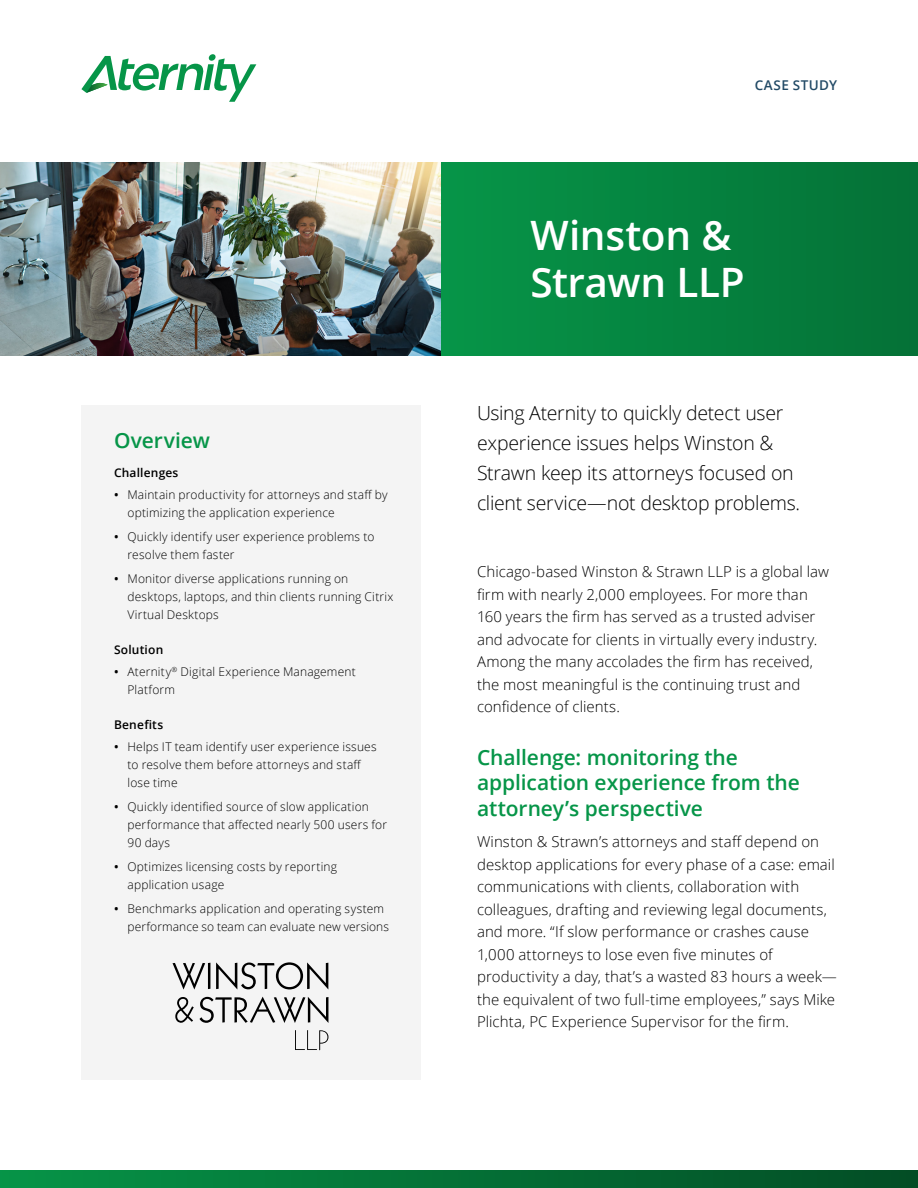
<style>
.page{position:relative;width:918px;height:1188px;background:#fff}
.page>*{position:absolute;margin:0;border:0;box-sizing:border-box;transform-origin:0 0}
.Cover_Title{font:600 40.5px/46.5px "Open Sans";letter-spacing:-.01em;color:#fff}
.Subhead_Span{font:600 21px/25.5px "Open Sans";letter-spacing:-.005em;color:#069548}
.Intro_Narrow_Column{font:300 19.5px/30px "Open Sans";letter-spacing:-.015em;color:#000}
.Body{font:300 15px/22.5px "Open Sans";letter-spacing:.005em;color:#000}
.Cover_Label{font:600 13.5px "Open Sans";letter-spacing:.03em;color:#224a66}
.t1{font:300 12px/18px "Open Sans";letter-spacing:.015em;color:#000}
.Key_Features_Subhead{font:600 12px "Open Sans";letter-spacing:.015em;color:#000}
.s1{font-weight:600}
</style>
<div class="page">
<svg style="left:81px;top:54px;width:175px;height:48px"></svg>
<div style="left:0;top:1170px;width:918px;height:18px;background:linear-gradient(to right,#069448,#034d25)"></div>
<div style="left:441px;top:162px;width:477px;height:194px;background:linear-gradient(to right,#069548,#057136)"></div>
<div style="left:81px;top:405px;width:340px;height:675px;background:#f4f4f4"></div>
<img style="left:0;top:162px;width:441px;height:194px">
<svg style="left:295px;top:1030px;width:33px;height:20px"></svg>
<svg style="left:200px;top:997px;width:128px;height:26px"></svg>
<svg style="left:216px;top:962px;width:112px;height:28px"></svg>
<hr style="left:208px;top:963px;width:2px;height:26px;background:#000">
<svg style="left:173px;top:963px;width:32px;height:27px"></svg>
<svg style="left:175px;top:997px;width:19px;height:26px"></svg>
<p class="Subhead_Span" style="left:114px;top:427px;width:98px">Overview</p>
<p class="Key_Features_Subhead" style="left:114px;top:464px;width:66px">Challenges</p>
<p class="t1" style="left:128px;top:485px;width:262px;text-indent:-14px"><span class="s1">•</span> Maintain productivity for attorneys and staff by optimizing the application experience</p>
<p class="t1" style="left:128px;top:527px;width:248px;text-indent:-14px"><span class="s1">•</span> Quickly identify user experience problems to resolve them faster</p>
<p class="t1" style="left:128px;top:569px;width:268px;text-indent:-14px"><span class="s1">•</span> Monitor diverse applications running on desktops, laptops, and thin clients running Citrix<br>Virtual Desktops</p>
<p class="Key_Features_Subhead" style="left:114px;top:641px;width:51px">Solution</p>
<p class="t1" style="left:128px;top:662px;width:230px;text-indent:-14px"><span class="s1">•</span> Aternity<sup>®</sup> Digital Experience Management<br>Platform</p>
<p class="Key_Features_Subhead" style="left:114px;top:716px;width:51px">Benefits</p>
<p class="t1" style="left:128px;top:737px;width:251px;text-indent:-14px"><span class="s1">•</span> Helps IT team identify user experience issues to resolve them before attorneys and staff lose time</p>
<p class="t1" style="left:128px;top:797px;width:261px;text-indent:-14px"><span class="s1">•</span> Quickly identified source of slow application performance that affected nearly 500 users for<br>90 days</p>
<p class="t1" style="left:128px;top:857px;width:211px;text-indent:-14px"><span class="s1">•</span> Optimizes licensing costs by reporting application usage</p>
<p class="t1" style="left:128px;top:899px;width:263px;text-indent:-14px"><span class="s1">•</span> Benchmarks application and operating system performance so team can evaluate new versions</p>
<p class="Cover_Label" style="left:755px;top:76px;width:84px">CASE STUDY</p>
<p class="Cover_Title" style="left:530px;top:211px;width:216px">Winston &amp;<br>Strawn LLP</p>
<p class="Intro_Narrow_Column" style="left:477px;top:397px;width:325px">Using Aternity to quickly detect user experience issues helps Winston &amp; Strawn keep its attorneys focused on client service—not desktop problems.</p>
<p class="Body" style="left:477px;top:560px;width:354px">Chicago-based Winston &amp; Strawn LLP is a global law firm with nearly 2,000 employees. For more than 160 years the firm has served as a trusted adviser and advocate for clients in virtually every industry.<br>Among the many accolades the firm has received, the most meaningful is the continuing trust and confidence of clients.</p>
<p class="Subhead_Span" style="left:477px;top:744px;width:324px">Challenge: monitoring the application experience from the attorney’s perspective</p>
<p class="Body" style="left:477px;top:830px;width:361px">Winston &amp; Strawn’s attorneys and staff depend on desktop applications for every phase of a case: email communications with clients, collaboration with colleagues, drafting and reviewing legal documents, and more. “If slow performance or crashes cause 1,000 attorneys to lose even five minutes of productivity a day, that’s a wasted 83 hours a week— the equivalent of two full-time employees,” says Mike Plichta, PC Experience Supervisor for the firm.</p>
</div>
